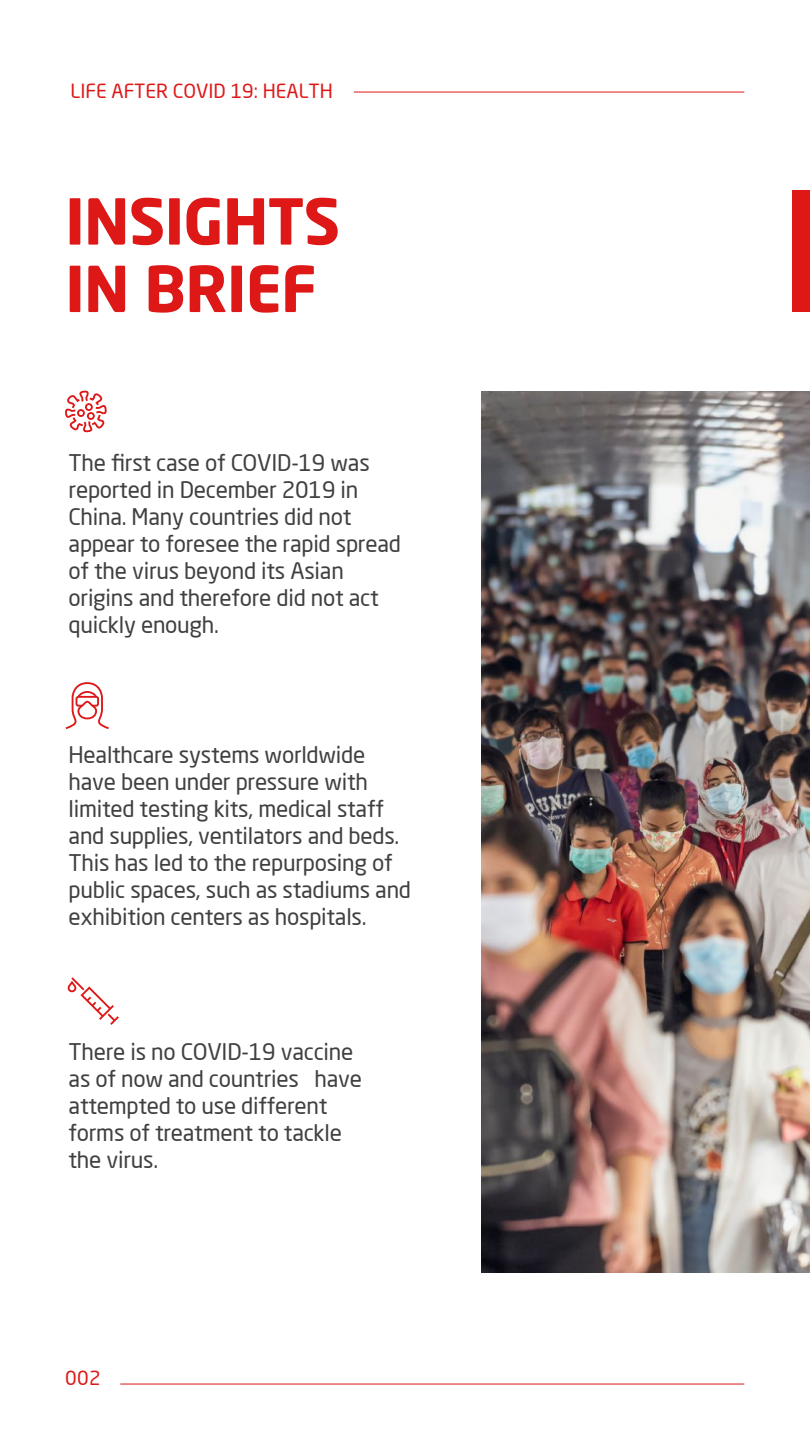
<style>
.page{position:relative;width:810px;height:1440px;background:#fff}
.page>*{position:absolute;margin:0;border:0;box-sizing:border-box;transform-origin:0 0}
.t1{font:700 62.47px/67.4px "Neo Sans Arabic";letter-spacing:-.01em;color:#dd1817}
.t2{font:22.5px/27px "Neo Sans Arabic";letter-spacing:-.01em;color:#404040}
.t3{font:19.2px "Neo Sans Arabic";color:#dd1817}
</style>
<div class="page">
<hr style="left:120px;top:1384px;width:624px;height:1px;background:#dd1817">
<div style="left:793px;top:191px;width:17px;height:121px;background:#dd1817"></div>
<svg style="left:65px;top:390px;width:42px;height:43px"></svg>
<svg style="left:68px;top:977px;width:51px;height:48px"></svg>
<svg style="left:65px;top:682px;width:44px;height:48px"></svg>
<img style="left:481px;top:392px;width:329px;height:881px">
<hr style="left:354px;top:92px;width:390px;height:1px;background:#dd1817">
<p class="t3" style="left:71px;top:76px;width:264px">LIFE AFTER COVID 19: HEALTH</p>
<h1 class="t1" style="left:65px;top:189px;width:277px">INSIGHTS<br>IN BRIEF</h1>
<p class="t2" style="left:69px;top:449px;width:334px">The first case of COVID-19 was reported in December 2019 in<br>China. Many countries did not appear to foresee the rapid spread of the virus beyond its Asian origins and therefore did not act quickly enough.</p>
<p class="t2" style="left:69px;top:742px;width:344px">Healthcare systems worldwide have been under pressure with limited testing kits, medical staff and supplies, ventilators and beds.<br>This has led to the repurposing of public spaces, such as stadiums and exhibition centers as hospitals.</p>
<p class="t2" style="left:69px;top:1039px;width:295px">There is no COVID-19 vaccine as of now and countries have attempted to use different forms of treatment to tackle the virus.</p>
<p class="t3" style="left:65px;top:1364px;width:37px">002</p>
</div>
